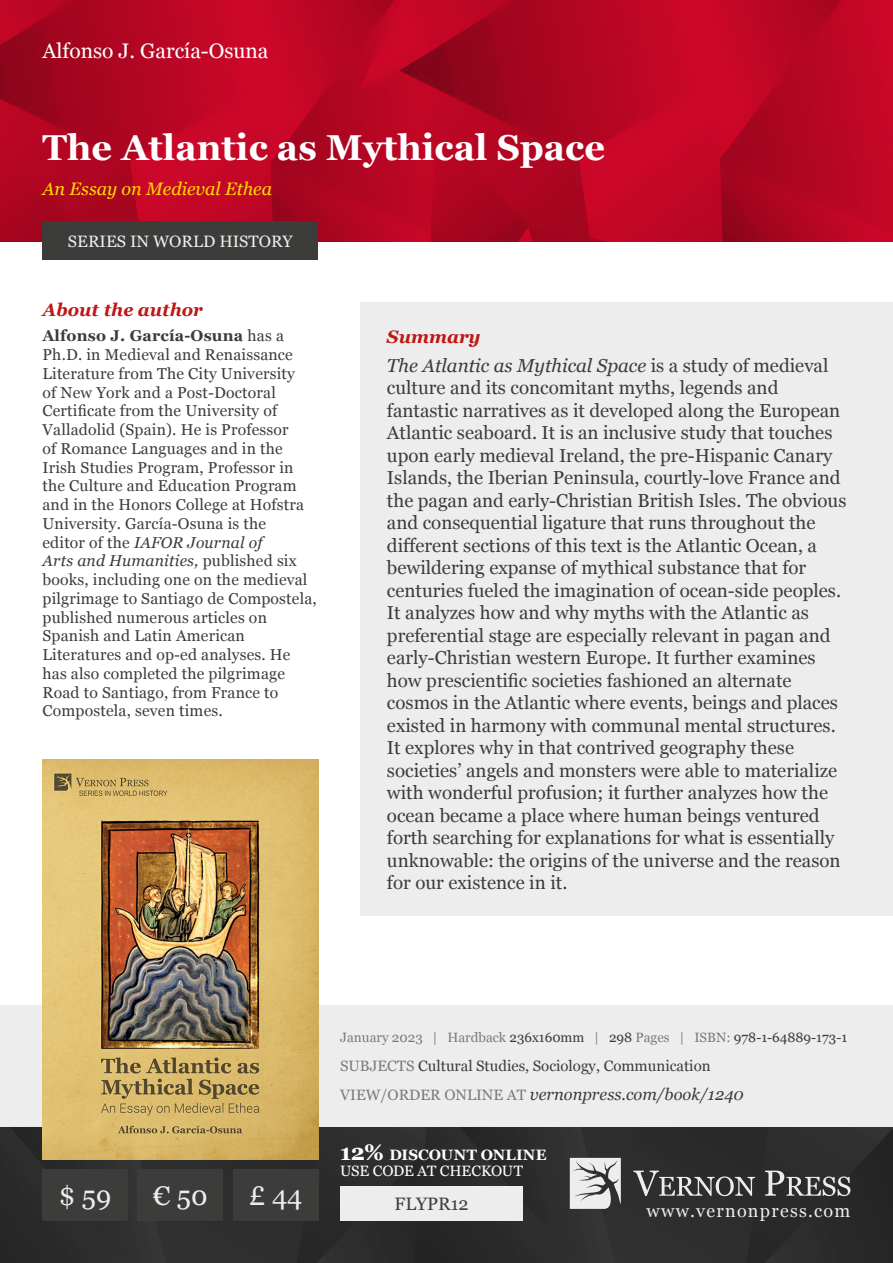
<style>
.page{position:relative;width:893px;height:1263px;background:#fff}
.page>*{position:absolute;margin:0;border:0;box-sizing:border-box;transform-origin:0 0}
.t1{font:700 36px "Georgia";color:#fff}
.t2{font:27px "Georgia";color:#ededed}
.t3{font:21px "Georgia";color:#fff}
.t4{font:18.75px/22.5px "Georgia";color:#3c3c3b}
.t5{font:italic 18px "Georgia";color:#fd0}
.t6{font:italic 700 18px "Georgia";color:#be1716}
.t7{font:18px "Georgia";letter-spacing:.07em;color:#ededed}
.t8{font:18px "Georgia";color:#404040}
.t9{font:italic 16.5px "Georgia";color:#3c3c3b}
.t10{font:16.5px "Georgia";color:#ededed}
.t11{font:15.75px/18.8px "Georgia";letter-spacing:.01em;color:#3c3c3b}
.t12{font:15px "Georgia";color:#3c3c3b}
.t13{font:15px/16.5px "Georgia";letter-spacing:-.015em;color:#fff}
.t14{font:13.5px "Georgia";color:#7c7b7b}
.s1{font-weight:700}
.s2{font-style:italic}
.s3{color:#3c3c3b}
.s4{color:#7c7b7b}
.s5{font-style:normal;font-size:15px;color:#7c7b7b}
.s6{font-weight:700;font-size:22.5px}
</style>
<div class="page">
<img style="left:0;top:0;width:893px;height:242px">
<div style="left:0;top:1127px;width:893px;height:136px;background:#2d2d2d"></div>
<svg style="left:633px;top:1170px;width:122px;height:26px;background:#5b5b5b"></svg>
<svg style="left:765px;top:1170px;width:85px;height:26px;background:#636363"></svg>
<svg style="left:570px;top:1158px;width:51px;height:51px;background:#c2c2c2"></svg>
<div style="left:0;top:1005px;width:893px;height:122px;background:#ededed"></div>
<div style="left:43px;top:1169px;width:85px;height:51px;background:#3c3c3b"></div>
<div style="left:138px;top:1169px;width:85px;height:51px;background:#3c3c3b"></div>
<div style="left:233px;top:1169px;width:85px;height:51px;background:#3c3c3b"></div>
<div style="left:340px;top:1186px;width:183px;height:34px;background:#ededed"></div>
<div style="left:361px;top:302px;width:532px;height:614px;background:#ededed"></div>
<img style="left:43px;top:759px;width:275px;height:400px">
<div style="left:43px;top:221px;width:275px;height:38px;background:#3c3c3b"></div>
<p class="t3" style="left:43px;top:36px;width:228px">Alfonso J. García-Osuna</p>
<h1 class="t1" style="left:43px;top:120px;width:564px">The Atlantic as Mythical Space</h1>
<p class="t5" style="left:43px;top:175px;width:231px">An Essay on Medieval Ethea</p>
<p class="t10" style="left:68px;top:229px;width:226px">SERIES IN WORLD HISTORY</p>
<p class="t6" style="left:43px;top:296px;width:162px">About the author</p>
<p class="t11" style="left:43px;top:326px;width:276px"><span class="s1">Alfonso J. García-Osuna</span> has a Ph.D. in Medieval and Renaissance Literature from The City University<br>of New York and a Post-Doctoral Certificate from the University of Valladolid (Spain). He is Professor<br>of Romance Languages and in the Irish Studies Program, Professor in the Culture and Education Program and in the Honors College at Hofstra University. García-Osuna is the<br>editor of the <span class="s2">IAFOR Journal of<br>Arts and Humanities,</span> published six books, including one on the medieval pilgrimage to Santiago de Compostela, published numerous articles on Spanish and Latin American Literatures and op-ed analyses. He has also completed the pilgrimage Road to Santiago, from France to Compostela, seven times.</p>
<p class="t6" style="left:387px;top:324px;width:95px">Summary</p>
<p class="t4" style="left:387px;top:353px;width:461px"><span class="s2">The Atlantic as Mythical Space</span> is a study of medieval culture and its concomitant myths, legends and fantastic narratives as it developed along the European Atlantic seaboard. It is an inclusive study that touches upon early medieval Ireland, the pre-Hispanic Canary Islands, the Iberian Peninsula, courtly-love France and the pagan and early-Christian British Isles. The obvious and consequential ligature that runs throughout the different sections of this text is the Atlantic Ocean, a bewildering expanse of mythical substance that for centuries fueled the imagination of ocean-side peoples.<br>It analyzes how and why myths with the Atlantic as preferential stage are especially relevant in pagan and early-Christian western Europe. It further examines how prescientific societies fashioned an alternate cosmos in the Atlantic where events, beings and places existed in harmony with communal mental structures.<br>It explores why in that contrived geography these societies’ angels and monsters were able to materialize with wonderful profusion; it further analyzes how the ocean became a place where human beings ventured forth searching for explanations for what is essentially unknowable: the origins of the universe and the reason for our existence in it.</p>
<p class="t14" style="left:340px;top:1027px;width:508px">January 2023 | Hardback <span class="s3">236x160mm</span> | <span class="s3">298</span> Pages | ISBN: <span class="s3">978-1-64889-173-1</span></p>
<p class="t12" style="left:340px;top:1055px;width:372px"><span class="s4">SUBJECTS</span> Cultural Studies, Sociology, Communication</p>
<p class="t9" style="left:340px;top:1082px;width:405px"><span class="s5">VIEW/ORDER ONLINE AT</span> vernonpress.com/book/1240</p>
<p class="t13" style="left:340px;top:1146px;width:208px"><span class="s6">12%</span> <span class="s1">DISCOUNT ONLINE<br></span>USE CODE AT CHECKOUT</p>
<h2 class="t2" style="left:59px;top:1176px;width:54px">$ 59</h2>
<h2 class="t2" style="left:153px;top:1176px;width:56px">€ 50</h2>
<h2 class="t2" style="left:249px;top:1176px;width:55px">£ 44</h2>
<p class="t8" style="left:395px;top:1191px;width:76px">FLYPR12</p>
<p class="t7" style="left:647px;top:1197px;width:205px">www.vernonpress.com</p>
</div>
